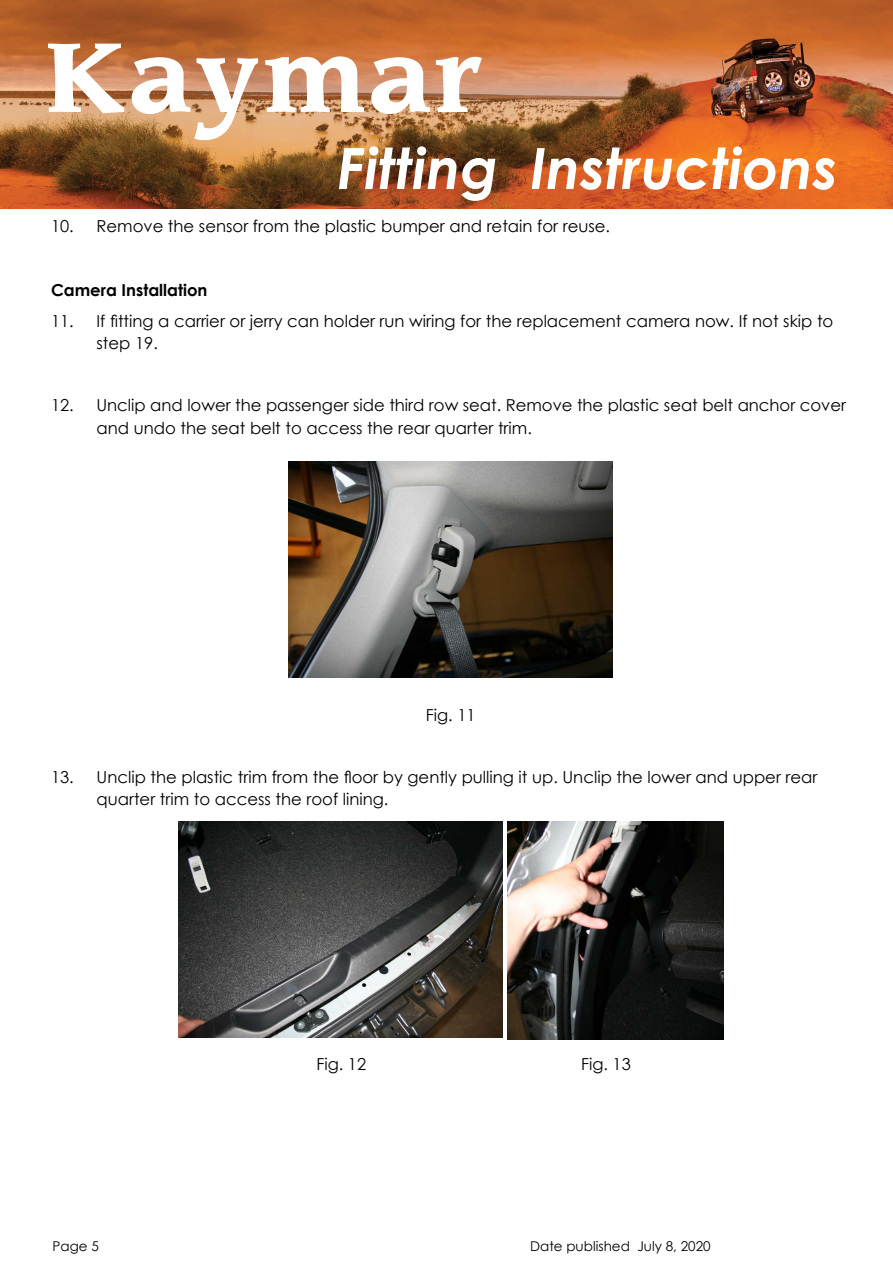
<style>
.page{position:relative;width:893px;height:1263px;background:#fff}
.page>*{position:absolute;margin:0;border:0;box-sizing:border-box;transform-origin:0 0}
.t1{font:700 96px "Leawood";color:#fff}
.t2{font:italic 700 57px "Century Gothic";color:#fff}
.t3{font:16.5px/22.5px "Century Gothic";color:#000}
.t4{font:700 16.5px "Century Gothic";color:#000}
.t5{font:13.5px "Century Gothic";color:#000}
</style>
<div class="page">
<img style="left:0;top:1px;width:893px;height:208px">
<img style="left:289px;top:462px;width:324px;height:216px">
<img style="left:178px;top:821px;width:324px;height:216px">
<img style="left:507px;top:821px;width:216px;height:218px">
<h1 class="t1" style="left:44px;top:23px;width:443px">Kaymar</h1>
<h2 class="t2" style="left:337px;top:125px;width:502px">Fitting Instructions</h2>
<p class="t3" style="left:51px;top:215px;width:561px">10. Remove the sensor from the plastic bumper and retain for reuse.</p>
<p class="t4" style="left:51px;top:277px;width:158px">Camera Installation</p>
<p class="t3" style="left:97px;top:309px;width:738px;text-indent:-45px">11. If fitting a carrier or jerry can holder run wiring for the replacement camera now. If not skip to step 19.</p>
<p class="t3" style="left:97px;top:394px;width:751px;text-indent:-45px">12. Unclip and lower the passenger side third row seat. Remove the plastic seat belt anchor cover and undo the seat belt to access the rear quarter trim.</p>
<p class="t3" style="left:426px;top:703px;width:51px">Fig. 11</p>
<p class="t3" style="left:97px;top:765px;width:722px;text-indent:-45px">13. Unclip the plastic trim from the floor by gently pulling it up. Unclip the lower and upper rear quarter trim to access the roof lining.</p>
<p class="t3" style="left:316px;top:1052px;width:51px">Fig. 12</p>
<p class="t3" style="left:581px;top:1052px;width:51px">Fig. 13</p>
<p class="t5" style="left:53px;top:1237px;width:48px">Page 5</p>
<p class="t5" style="left:530px;top:1237px;width:182px">Date published July 8, 2020</p>
</div>
